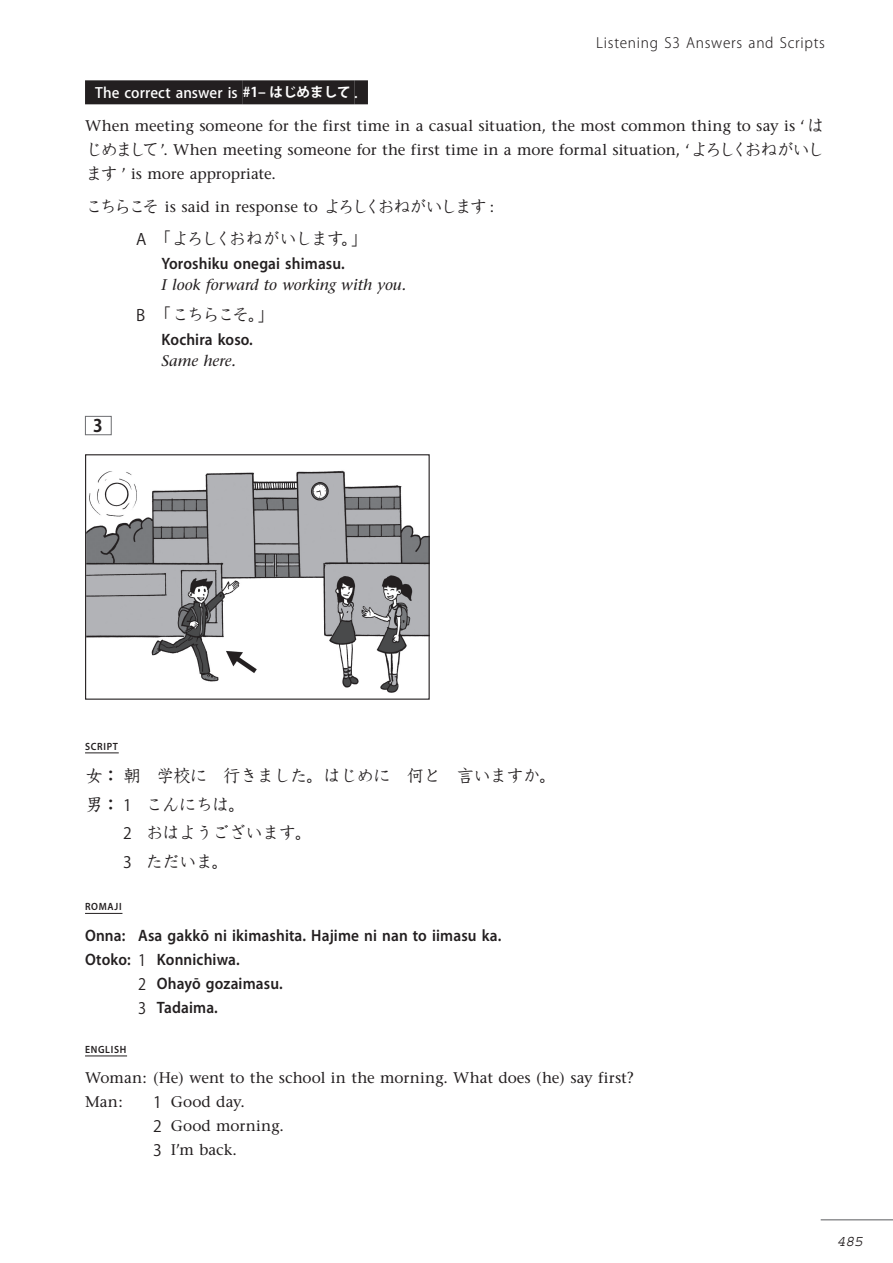
<style>
.page{position:relative;width:893px;height:1263px;background:#fff}
.page>*{position:absolute;margin:0;border:0;box-sizing:border-box;transform-origin:0 0}
.t1{font:18px "DF Kyo Ka Sho W4 MP RKSJ H";letter-spacing:-.075em;color:#231f20}
.t2{font:18px "DF Kyo Ka Sho W4 MP RKSJ H";letter-spacing:-.135em;color:#231f20}
.t3{font:700 17.25px "Adobe Gothic Std";color:#231f20}
.t4{font:600 16.5px "Myriad Pro";letter-spacing:.01em;color:#231f20;scale:.93 1}
.t5{font:italic 15.75px "Courier";color:#231f20}
.t6{font:15.3px/24px "Stone Serif";color:#231f20}
.t7{font:italic 15.3px "Stone Serif";color:#231f20}
.t8{font:300 14.25px "Koz Go Pr 6 N";letter-spacing:.05em;color:#231f20}
.t9{font:500 14.25px "Koz Go Pr 6 N";letter-spacing:.005em;color:#fff}
.t10{font:600 10.5px "Myriad Pro";letter-spacing:.07em;color:#231f20;scale:.93 1}
.s1{font-weight:700;font-size:13.5px}
.s2{font-family:"DF Kyo Ka Sho W4 MP RKSJ H";font-size:18px}
.s3{font-family:"Koz Go Pr 6 N";font-size:15.75px}
.s4{font-family:"Koz Go Pr 6 N";font-weight:400;font-size:15.75px}
</style>
<div class="page">
<hr style="left:821px;top:1219px;width:72px;height:1px;background:#6c6d70">
<div style="left:85px;top:80px;width:158px;height:24px;background:#231f20"></div>
<div style="left:243px;top:80px;width:111px;height:24px;background:#231f20"></div>
<div style="left:354px;top:80px;width:14px;height:24px;background:#231f20"></div>
<hr style="left:85px;top:752px;width:34px;height:1px;background:#231f20">
<hr style="left:85px;top:913px;width:37px;height:1px;background:#231f20">
<hr style="left:85px;top:1055px;width:42px;height:1px;background:#231f20">
<div style="left:85px;top:416px;width:27px;height:19px;border:1px solid #6c6d70"></div>
<img style="left:87px;top:470px;width:341px;height:223px">
<div style="left:85px;top:454px;width:345px;height:246px;border:1px solid #231f20"></div>
<p class="t8" style="left:596px;top:34px;width:230px">Listening S3 Answers and Scripts</p>
<p class="t9" style="left:95px;top:84px;width:264px">The correct answer is <span class="s1">#1– はじめまして</span> .</p>
<p class="t6" style="left:85px;top:114px;width:741px;text-align:justify">When meeting someone for the first time in a casual situation, the most common thing to say is ‘<span class="s2">はじめまして</span>’. When meeting someone for the first time in a more formal situation, ‘<span class="s2">よろしくおねがいします</span> ’ is more appropriate.</p>
<p class="t6" style="left:85px;top:195px;width:411px"><span class="s2">こちらこそ</span> is said in response to <span class="s2">よろしくおねがいします</span> :</p>
<p class="t2" style="left:136px;top:230px;width:235px"><span class="s3">A</span> 「よろしくおねがいします。」</p>
<p class="t4" style="left:162px;top:253px;width:199px">Yoroshiku onegai shimasu.</p>
<p class="t7" style="left:162px;top:275px;width:246px">I look forward to working with you.</p>
<p class="t1" style="left:136px;top:306px;width:142px"><span class="s3">B</span> 「こちらこそ。」</p>
<p class="t4" style="left:162px;top:329px;width:100px">Kochira koso.</p>
<p class="t7" style="left:162px;top:351px;width:76px">Same here.</p>
<p class="t3" style="left:93px;top:415px;width:11px">3</p>
<p class="t10" style="left:85px;top:740px;width:37px">SCRIPT</p>
<p class="t1" style="left:85px;top:767px;width:474px">女： 朝　学校に　行きました。はじめに　何と　言いますか。</p>
<p class="t1" style="left:85px;top:795px;width:163px">男： <span class="s3">1　</span>こんにちは。</p>
<p class="t1" style="left:123px;top:824px;width:191px"><span class="s3">2　</span>おはようございます。</p>
<p class="t1" style="left:123px;top:852px;width:108px"><span class="s3">3　</span>ただいま。</p>
<p class="t10" style="left:85px;top:900px;width:41px">ROMAJI</p>
<p class="t4" style="left:85px;top:925px;width:449px">Onna: Asa gakkō ni ikimashita. Hajime ni nan to iimasu ka.</p>
<p class="t4" style="left:85px;top:949px;width:168px">Otoko: <span class="s4">1</span> Konnichiwa.</p>
<p class="t4" style="left:138px;top:973px;width:157px"><span class="s4">2</span> Ohayō gozaimasu.</p>
<p class="t4" style="left:138px;top:997px;width:87px"><span class="s4">3</span> Tadaima.</p>
<p class="t10" style="left:85px;top:1043px;width:46px">ENGLISH</p>
<p class="t6" style="left:85px;top:1065px;width:550px">Woman: (He) went to the school in the morning. What does (he) say first?<br>Man:</p>
<p class="t6" style="left:153px;top:1090px;width:132px"><span class="s3">1</span> Good day.<br><span class="s3">2</span> Good morning.<br><span class="s3">3</span> I’m back.</p>
<p class="t5" style="left:837px;top:1233px;width:28px">485</p>
</div>
